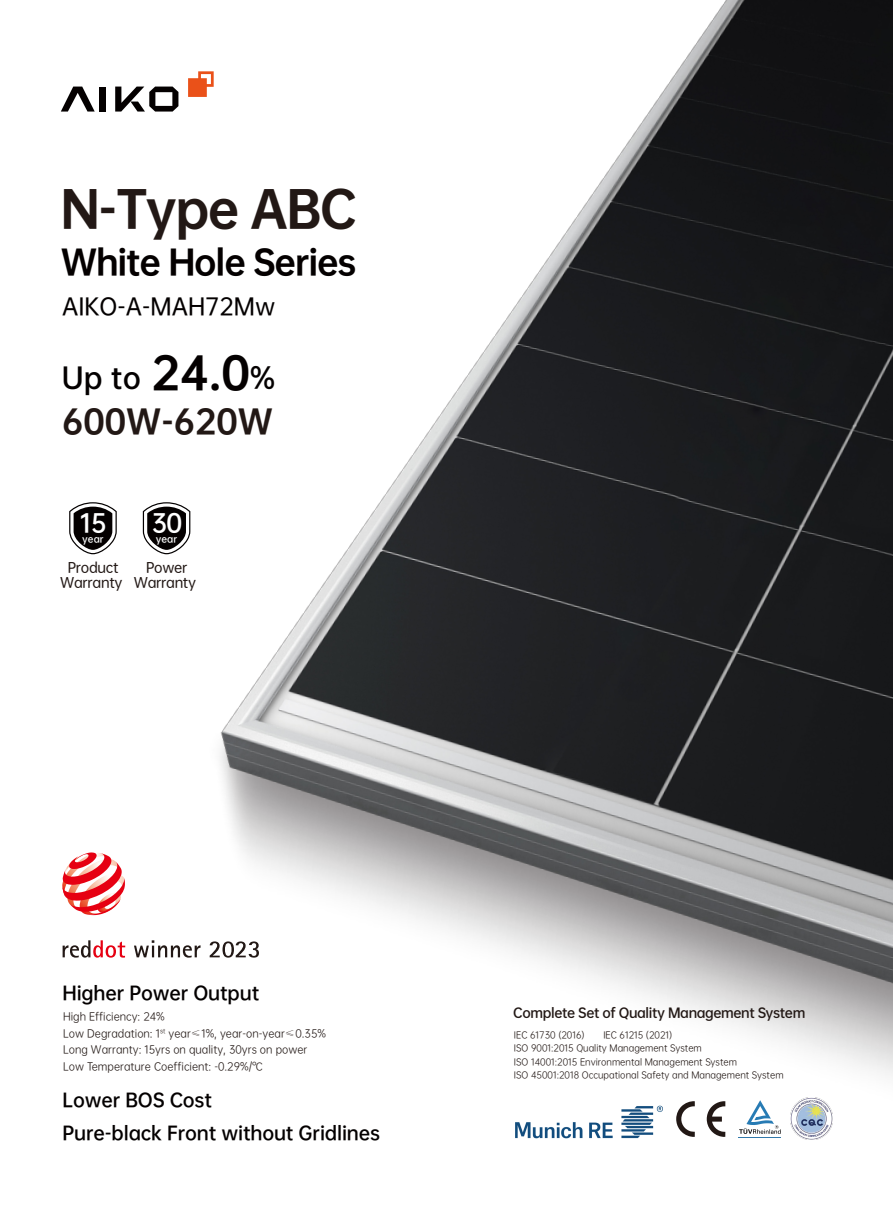
<style>
.page{position:relative;width:893px;height:1212px;background:#fff}
.page>*{position:absolute;margin:0;border:0;box-sizing:border-box;transform-origin:0 0}
.t1{font:48px "OPPO Sans H";letter-spacing:-.035em;color:#221815}
.t2{font:32.7px "OPPO Sans H";letter-spacing:-.035em;color:#040000}
.t3{font:31.5px "OPPO Sans H";color:#221815}
.t4{font:27.6px "OPPO Sans B";color:#040000}
.t5{font:24px "OPPO Sans B";color:#fff}
.t6{font:22.5px "OPPO Sans M";color:#040000}
.t7{font:18px/33px "OPPO Sans B";letter-spacing:-.01em;color:#040000}
.t8{font:13.5px/15px "OPPO Sans M";letter-spacing:-.025em;color:#221815;text-align:center}
.t9{font:12.75px "OPPO Sans B";letter-spacing:-.03em;color:#221815}
.t10{font:10.5px/16.5px "OPPO Sans R";color:#221815}
.t11{font:9px/13.5px "OPPO Sans R";color:#221815}
.t12{font:9px "OPPO Sans B";color:#fff}
.s1{font-family:"OPPO Sans H";font-size:42.3px}
.s2{font-family:"Adobe Song Std";font-weight:300}
</style>
<div class="page">
<img style="left:88px;top:0;width:805px;height:1140px">
<svg style="left:707px;top:1101px;width:18px;height:36px"></svg>
<svg style="left:676px;top:1101px;width:19px;height:36px"></svg>
<svg style="left:739px;top:1100px;width:42px;height:34px"></svg>
<hr style="left:738px;top:1137px;width:43px;height:1px;background:#3278aa">
<img style="left:790px;top:1097px;width:42px;height:42px">
<svg style="left:143px;top:502px;width:47px;height:52px"></svg>
<svg style="left:69px;top:502px;width:48px;height:52px"></svg>
<svg style="left:134px;top:940px;width:125px;height:17px"></svg>
<svg style="left:63px;top:940px;width:62px;height:17px"></svg>
<svg style="left:62px;top:852px;width:63px;height:63px"></svg>
<img style="left:513px;top:1104px;width:150px;height:36px">
<svg style="left:61px;top:87px;width:34px;height:25px"></svg>
<div style="left:100px;top:87px;width:6px;height:25px;background:#040000"></div>
<svg style="left:115px;top:87px;width:63px;height:25px"></svg>
<svg style="left:188px;top:71px;width:26px;height:26px"></svg>
<h1 class="t1" style="left:61px;top:166px;width:298px">N-Type ABC</h1>
<h2 class="t2" style="left:61px;top:233px;width:297px">White Hole Series</h2>
<h3 class="t6" style="left:62px;top:287px;width:215px">AIKO-A-MAH72Mw</h3>
<h3 class="t4" style="left:62px;top:354px;width:215px">Up to <span class="s1">24.0</span>%</h3>
<h3 class="t3" style="left:62px;top:393px;width:212px">600W-620W</h3>
<h3 class="t5" style="left:80px;top:502px;width:28px">15</h3>
<p class="t12" style="left:82px;top:531px;width:23px">year</p>
<h3 class="t5" style="left:151px;top:502px;width:32px">30</h3>
<p class="t12" style="left:156px;top:531px;width:23px">year</p>
<h3 class="t8" style="left:60px;top:559px;width:64px">Product<br>Warranty</h3>
<h3 class="t8" style="left:134px;top:559px;width:64px">Power<br>Warranty</h3>
<h3 class="t7" style="left:62px;top:975px;width:198px">Higher Power Output</h3>
<p class="t10" style="left:63px;top:1008px;width:264px">High Efficiency: 24%<br>Low Degradation: 1<sup>st</sup> year<span class="s2">≤</span>1%, year-on-year<span class="s2">≤</span>0.35% Long Warranty: 15yrs on quality, 30yrs on power Low Temperature Coefficient: -0.29%/℃</p>
<h3 class="t7" style="left:62px;top:1081px;width:319px">Lower BOS Cost<br>Pure-black Front without Gridlines</h3>
<h3 class="t9" style="left:513px;top:1002px;width:294px">Complete Set of Quality Management System</h3>
<p class="t11" style="left:514px;top:1027px;width:72px">IEC 61730 (2016)</p>
<p class="t11" style="left:514px;top:1027px;width:271px;text-indent:89px">IEC 61215 (2021)<br>ISO 9001:2015 Quality Management System<br>ISO 14001:2015 Environmental Management System<br>ISO 45001:2018 Occupational Safety and Management System</p>
</div>
